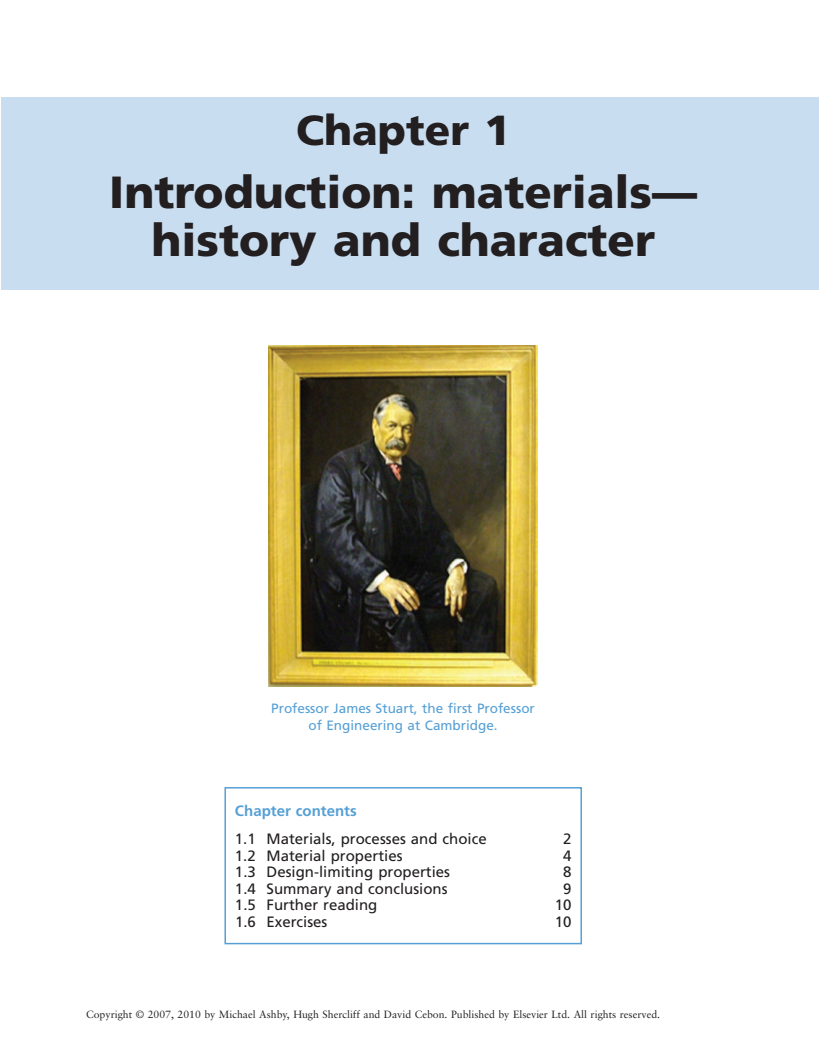
<style>
.page{position:relative;width:820px;height:1062px;background:#fff}
.page>*{position:absolute;margin:0;border:0;box-sizing:border-box;transform-origin:0 0}
.t1{font:900 45px/48px "Frutiger";color:#231f20;text-align:center}
.t2{font:900 42px "Frutiger";color:#231f20}
.t3{font:15px "Frutiger";color:#231f20}
.t4{font:700 15px "Frutiger";color:#56a0d5}
.t5{font:13.5px/16.5px "Frutiger";color:#56a0d5;text-align:center}
.t6{font:10.5px "Sabon";color:#231f20}
</style>
<div class="page">
<div style="left:1px;top:98px;width:817px;height:192px;background:#c9ddf0"></div>
<div style="left:224px;top:787px;width:357px;height:157px;border:2px solid #56a0d5"></div>
<img style="left:269px;top:346px;width:268px;height:340px">
<h2 class="t2" style="left:296px;top:113px;width:215px">Chapter 1</h2>
<h1 class="t1" style="left:109px;top:172px;width:589px">Introduction: materials — history and character</h1>
<p class="t5" style="left:271px;top:701px;width:265px">Professor James Stuart, the first Professor of Engineering at Cambridge.</p>
<p class="t4" style="left:235px;top:804px;width:123px">Chapter contents</p>
<p class="t3" style="left:235px;top:832px;width:253px">1.1 Materials, processes and choice</p>
<p class="t3" style="left:563px;top:832px;width:10px">2</p>
<p class="t3" style="left:235px;top:849px;width:169px">1.2 Material properties</p>
<p class="t3" style="left:563px;top:849px;width:10px">4</p>
<p class="t3" style="left:235px;top:865px;width:216px">1.3 Design-limiting properties</p>
<p class="t3" style="left:563px;top:865px;width:10px">8</p>
<p class="t3" style="left:235px;top:882px;width:214px">1.4 Summary and conclusions</p>
<p class="t3" style="left:563px;top:882px;width:10px">9</p>
<p class="t3" style="left:235px;top:898px;width:144px">1.5 Further reading</p>
<p class="t3" style="left:554px;top:898px;width:18px">10</p>
<p class="t3" style="left:235px;top:915px;width:94px">1.6 Exercises</p>
<p class="t3" style="left:554px;top:915px;width:18px">10</p>
<p class="t6" style="left:86px;top:1010px;width:575px">Copyright © 2007, 2010 by Michael Ashby, Hugh Shercliff and David Cebon. Published by Elsevier Ltd. All rights reserved.</p>
</div>
